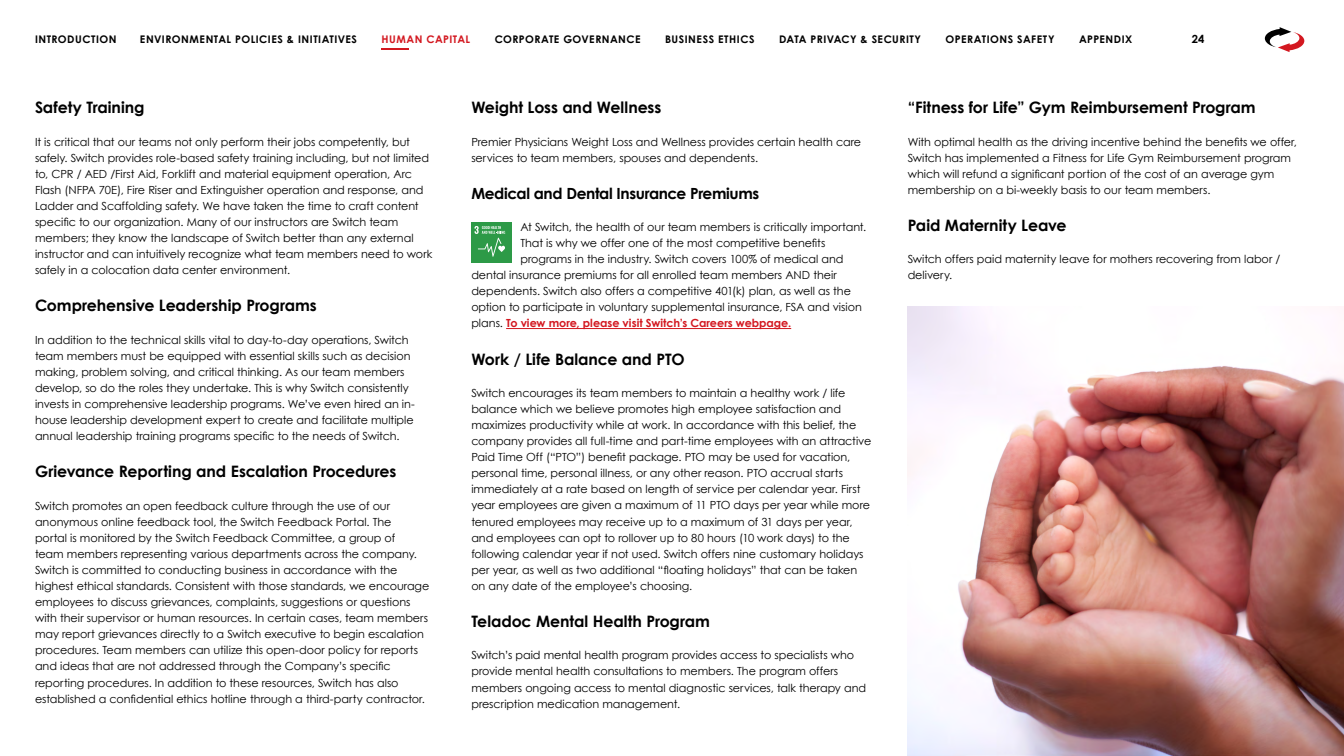
<style>
.page{position:relative;width:1344px;height:756px;background:#fff}
.page>*{position:absolute;margin:0;border:0;box-sizing:border-box;transform-origin:0 0}
.t1{font:700 15.75px "Century Gothic";letter-spacing:-.005em;color:#000}
.t2{font:700 15.4px "Century Gothic";letter-spacing:-.025em;color:#000}
.t3{font:11.2px/16.1px "Century Gothic";letter-spacing:-.005em;color:#000}
.t4{font:700 11.2px "Century Gothic";letter-spacing:-.005em;color:#d31820}
.t5{font:700 11.2px "Century Gothic";color:#000}
.t6{font:700 10.5px "Century Gothic Pro";letter-spacing:.045em;color:#000}
.t7{font:700 10.5px "Century Gothic Pro";letter-spacing:.04em;color:#d31820}
.s1{font-weight:400;color:#000}
</style>
<div class="page">
<hr style="left:506px;top:328px;width:285px;height:1px;background:#d31820">
<div style="left:471px;top:223px;width:41px;height:40px;background:#2d9a47"></div>
<svg style="left:474px;top:226px;width:31px;height:31px"></svg>
<img style="left:908px;top:306px;width:436px;height:450px">
<hr style="left:382px;top:48px;width:27px;height:2px;background:#d31820">
<svg style="left:1265px;top:27px;width:39px;height:25px"></svg>
<p class="t6" style="left:35px;top:32px;width:83px">INTRODUCTION</p>
<p class="t6" style="left:140px;top:32px;width:219px">ENVIRONMENTAL POLICIES &amp; INITIATIVES</p>
<p class="t7" style="left:382px;top:32px;width:90px">HUMAN CAPITAL</p>
<p class="t6" style="left:495px;top:32px;width:147px">CORPORATE GOVERNANCE</p>
<p class="t6" style="left:665px;top:32px;width:91px">BUSINESS ETHICS</p>
<p class="t6" style="left:779px;top:32px;width:144px">DATA PRIVACY &amp; SECURITY</p>
<p class="t6" style="left:946px;top:32px;width:110px">OPERATIONS SAFETY</p>
<p class="t6" style="left:1079px;top:32px;width:55px">APPENDIX</p>
<p class="t5" style="left:1192px;top:32px;width:14px">24</p>
<h1 class="t1" style="left:35px;top:98px;width:111px">Safety Training</h1>
<p class="t3" style="left:35px;top:133px;width:399px">It is critical that our teams not only perform their jobs competently, but safely. Switch provides role-based safety training including, but not limited to, CPR / AED /First Aid, Forklift and material equipment operation, Arc Flash (NFPA 70E), Fire Riser and Extinguisher operation and response, and Ladder and Scaffolding safety. We have taken the time to craft content specific to our organization. Many of our instructors are Switch team members; they know the landscape of Switch better than any external instructor and can intuitively recognize what team members need to work safely in a colocation data center environment.</p>
<h1 class="t1" style="left:35px;top:296px;width:283px">Comprehensive Leadership Programs</h1>
<p class="t3" style="left:35px;top:331px;width:382px">In addition to the technical skills vital to day-to-day operations, Switch team members must be equipped with essential skills such as decision making, problem solving, and critical thinking. As our team members develop, so do the roles they undertake. This is why Switch consistently invests in comprehensive leadership programs. We’ve even hired an in&shy;house leadership development expert to create and facilitate multiple annual leadership training programs specific to the needs of Switch.</p>
<h1 class="t1" style="left:35px;top:462px;width:363px">Grievance Reporting and Escalation Procedures</h1>
<p class="t3" style="left:35px;top:497px;width:396px">Switch promotes an open feedback culture through the use of our anonymous online feedback tool, the Switch Feedback Portal. The<br>portal is monitored by the Switch Feedback Committee, a group of<br>team members representing various departments across the company.<br>Switch is committed to conducting business in accordance with the highest ethical standards. Consistent with those standards, we encourage employees to discuss grievances, complaints, suggestions or questions with their supervisor or human resources. In certain cases, team members may report grievances directly to a Switch executive to begin escalation procedures. Team members can utilize this open-door policy for reports and ideas that are not addressed through the Company’s specific reporting procedures. In addition to these resources, Switch has also established a confidential ethics hotline through a third-party contractor.</p>
<h1 class="t1" style="left:471px;top:98px;width:191px">Weight Loss and Wellness</h1>
<p class="t3" style="left:471px;top:133px;width:391px">Premier Physicians Weight Loss and Wellness provides certain health care services to team members, spouses and dependents.</p>
<h2 class="t2" style="left:471px;top:183px;width:289px">Medical and Dental Insurance Premiums</h2>
<p class="t3" style="left:520px;top:219px;width:347px">At Switch, the health of our team members is critically important.</p>
<p class="t3" style="left:520px;top:235px;width:307px">That is why we offer one of the most competitive benefits</p>
<p class="t3" style="left:520px;top:251px;width:325px">programs in the industry. Switch covers 100% of medical and</p>
<p class="t3" style="left:471px;top:267px;width:367px">dental insurance premiums for all enrolled team members AND their</p>
<p class="t3" style="left:471px;top:283px;width:381px">dependents. Switch also offers a competitive 401(k) plan, as well as the</p>
<p class="t3" style="left:471px;top:299px;width:392px">option to participate in voluntary supplemental insurance, FSA and vision</p>
<p class="t4" style="left:471px;top:316px;width:321px"><span class="s1">plans.</span> To view more, please visit Switch’s Careers webpage.</p>
<h1 class="t1" style="left:471px;top:349px;width:215px">Work / Life Balance and PTO</h1>
<p class="t3" style="left:471px;top:385px;width:402px">Switch encourages its team members to maintain a healthy work / life balance which we believe promotes high employee satisfaction and maximizes productivity while at work. In accordance with this belief, the company provides all full-time and part-time employees with an attractive Paid Time Off (“PTO”) benefit package. PTO may be used for vacation, personal time, personal illness, or any other reason. PTO accrual starts immediately at a rate based on length of service per calendar year. First year employees are given a maximum of 11 PTO days per year while more tenured employees may receive up to a maximum of 31 days per year, and employees can opt to rollover up to 80 hours (10 work days) to the following calendar year if not used. Switch offers nine customary holidays per year, as well as two additional “floating holidays” that can be taken on any date of the employee’s choosing.</p>
<h1 class="t1" style="left:471px;top:611px;width:240px">Teladoc Mental Health Program</h1>
<p class="t3" style="left:471px;top:647px;width:396px">Switch’s paid mental health program provides access to specialists who provide mental health consultations to members. The program offers members ongoing access to mental diagnostic services, talk therapy and prescription medication management.</p>
<h1 class="t1" style="left:908px;top:98px;width:350px">“Fitness for Life” Gym Reimbursement Program</h1>
<p class="t3" style="left:908px;top:133px;width:391px">With optimal health as the driving incentive behind the benefits we offer, Switch has implemented a Fitness for Life Gym Reimbursement program which will refund a significant portion of the cost of an average gym membership on a bi-weekly basis to our team members.</p>
<h1 class="t1" style="left:908px;top:215px;width:160px">Paid Maternity Leave</h1>
<p class="t3" style="left:908px;top:251px;width:374px">Switch offers paid maternity leave for mothers recovering from labor / delivery.</p>
</div>
